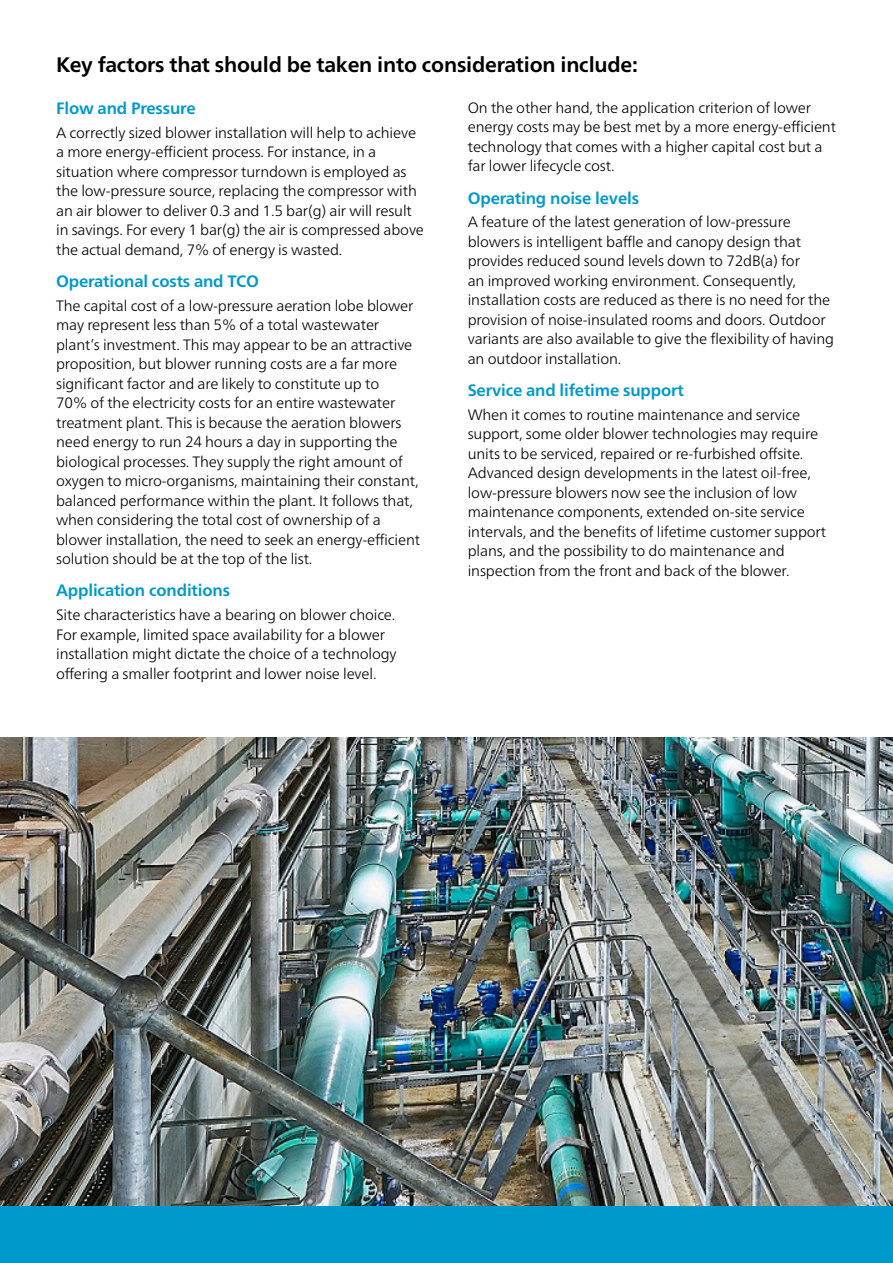
<style>
.page{position:relative;width:893px;height:1263px;background:#fff}
.page>*{position:absolute;margin:0;border:0;box-sizing:border-box;transform-origin:0 0}
.t1{font:700 21px "Neue Frutiger World";letter-spacing:-.01em;color:#000}
.t2{font:700 16.5px "Neue Frutiger World";letter-spacing:-.01em;color:#09c}
.t3{font:300 15px/19.5px "Neue Frutiger World";letter-spacing:-.01em;color:#000}
</style>
<div class="page">
<img style="left:0;top:737px;width:893px;height:470px">
<div style="left:0;top:1207px;width:893px;height:56px;background:#09c"></div>
<p class="t1" style="left:56px;top:47px;width:583px">Key factors that should be taken into consideration include:</p>
<p class="t2" style="left:56px;top:94px;width:141px">Flow and Pressure</p>
<p class="t3" style="left:56px;top:123px;width:369px">A correctly sized blower installation will help to achieve a more energy-efficient process. For instance, in a situation where compressor turndown is employed as the low-pressure source, replacing the compressor with an air blower to deliver 0.3 and 1.5 bar(g) air will result in savings. For every 1 bar(g) the air is compressed above the actual demand, 7% of energy is wasted.</p>
<p class="t2" style="left:56px;top:267px;width:204px">Operational costs and TCO</p>
<p class="t3" style="left:56px;top:296px;width:366px">The capital cost of a low-pressure aeration lobe blower may represent less than 5% of a total wastewater plant’s investment. This may appear to be an attractive proposition, but blower running costs are a far more significant factor and are likely to constitute up to<br>70% of the electricity costs for an entire wastewater treatment plant. This is because the aeration blowers need energy to run 24 hours a day in supporting the biological processes. They supply the right amount of oxygen to micro-organisms, maintaining their constant, balanced performance within the plant. It follows that, when considering the total cost of ownership of a blower installation, the need to seek an energy-efficient solution should be at the top of the list.</p>
<p class="t2" style="left:56px;top:576px;width:175px">Application conditions</p>
<p class="t3" style="left:56px;top:605px;width:342px">Site characteristics have a bearing on blower choice.<br>For example, limited space availability for a blower installation might dictate the choice of a technology offering a smaller footprint and lower noise level.</p>
<p class="t3" style="left:468px;top:98px;width:370px">On the other hand, the application criterion of lower energy costs may be best met by a more energy-efficient technology that comes with a higher capital cost but a far lower lifecycle cost.</p>
<p class="t2" style="left:468px;top:183px;width:173px">Operating noise levels</p>
<p class="t3" style="left:468px;top:212px;width:368px">A feature of the latest generation of low-pressure blowers is intelligent baffle and canopy design that provides reduced sound levels down to 72dB(a) for<br>an improved working environment. Consequently, installation costs are reduced as there is no need for the provision of noise-insulated rooms and doors. Outdoor variants are also available to give the flexibility of having an outdoor installation.</p>
<p class="t2" style="left:468px;top:376px;width:218px">Service and lifetime support</p>
<p class="t3" style="left:468px;top:405px;width:360px">When it comes to routine maintenance and service support, some older blower technologies may require units to be serviced, repaired or re-furbished offsite.<br>Advanced design developments in the latest oil-free, low-pressure blowers now see the inclusion of low maintenance components, extended on-site service intervals, and the benefits of lifetime customer support plans, and the possibility to do maintenance and inspection from the front and back of the blower.</p>
</div>
